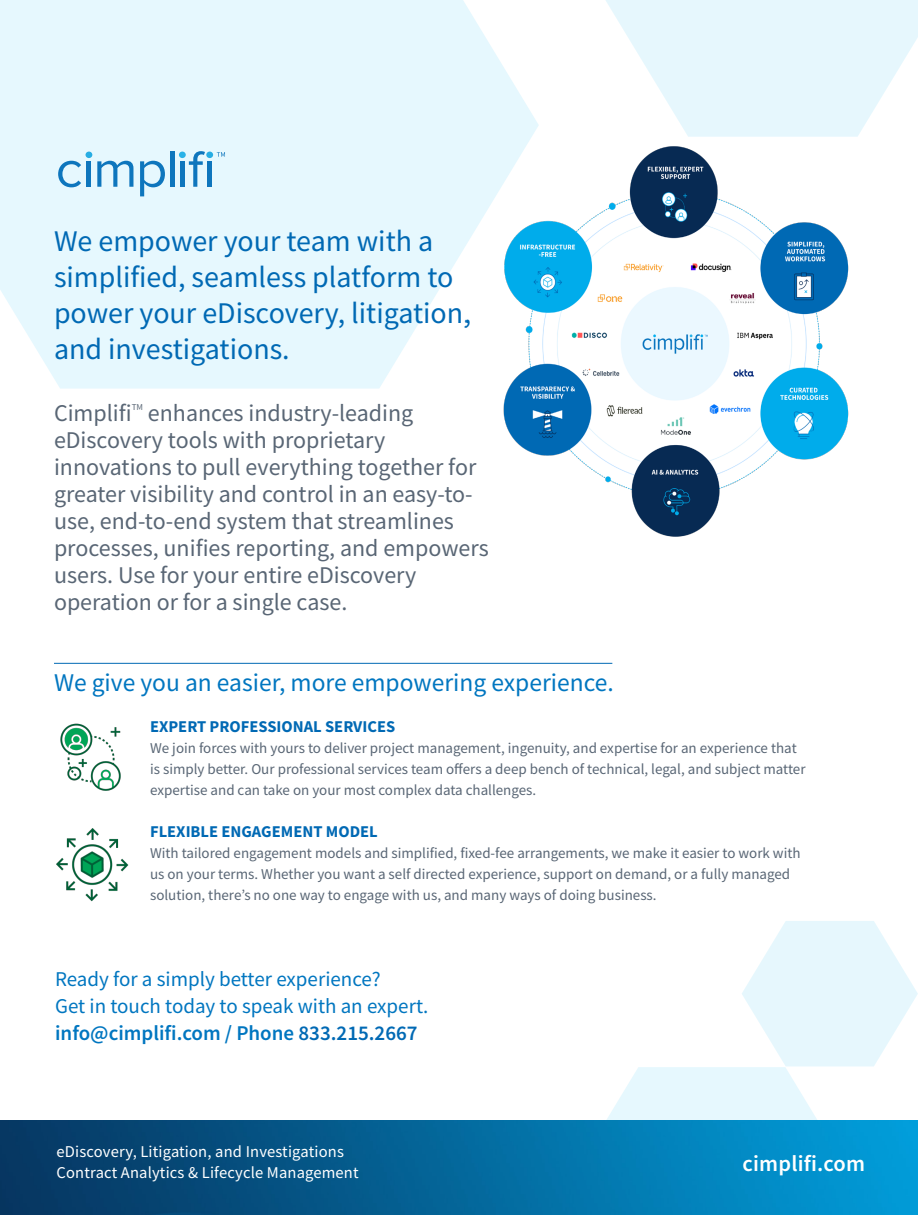
<style>
.page{position:relative;width:918px;height:1215px;background:#fff}
.page>*{position:absolute;margin:0;border:0;box-sizing:border-box;transform-origin:0 0}
.t1{font:30px/36px "Source Sans Pro";color:#0069b4}
.t2{font:25.5px "Source Sans Pro";color:#0076c0}
.t3{font:24px/27px "Source Sans Pro";color:#596675}
.t4{font:600 22.5px "Source Sans Pro";letter-spacing:.01em;color:#fff}
.t5{font:21px/27px "Source Sans Pro";color:#0076c0}
.t6{font:600 21px "Source Sans Pro";color:#0076c0}
.t7{font:16.5px "Source Sans Pro";letter-spacing:.01em;color:#fff}
.t8{font:700 16.5px "Source Sans Pro";color:#0069b4}
.t9{font:15px/21px "Source Sans Pro";color:#596675}
.t10{font:9px "Source Sans Pro";color:#596675}
.s1{color:#0069b4}
</style>
<div class="page">
<svg style="left:0;top:0;width:536px;height:389px;background:#e7f8fe"></svg>
<svg style="left:606px;top:0;width:312px;height:120px"></svg>
<img style="left:467px;top:120px;width:401px;height:417px">
<img style="left:56px;top:828px;width:73px;height:74px">
<img style="left:60px;top:723px;width:61px;height:68px">
<hr style="left:54px;top:663px;width:558px;height:1px;background:#0069b4">
<svg style="left:607px;top:921px;width:311px;height:199px"></svg>
<img style="left:0;top:1120px;width:918px;height:95px">
<div style="left:179px;top:152px;width:7px;height:6px;background:#29b2e7;border-radius:50%"></div>
<div style="left:206px;top:152px;width:7px;height:6px;background:#27ade3;border-radius:50%"></div>
<svg style="left:58px;top:152px;width:75px;height:35px;background:#a8d3eb"></svg>
<hr style="left:208px;top:161px;width:4px;height:26px;background:#0e76bd">
<svg style="left:189px;top:151px;width:16px;height:36px"></svg>
<hr style="left:180px;top:161px;width:4px;height:26px;background:#0e76bd">
<svg style="left:140px;top:161px;width:25px;height:35px"></svg>
<hr style="left:170px;top:152px;width:4px;height:35px;background:#0e76bd">
<svg style="left:217px;top:152px;width:8px;height:5px"></svg>
<p class="t1" style="left:54px;top:223px;width:418px">We empower your team with a simplified, seamless platform to power your eDiscovery, litigation, and investigations.</p>
<p class="t3" style="left:54px;top:399px;width:79px">Cimplifi</p>
<p class="t10" style="left:132px;top:401px;width:13px">TM</p>
<p class="t3" style="left:54px;top:399px;width:436px;text-indent:94px">enhances industry-leading eDiscovery tools with proprietary innovations to pull everything together for greater visibility and control in an easy-to&shy;use, end-to-end system that streamlines processes, unifies reporting, and empowers users. Use for your entire eDiscovery operation or for a single case.</p>
<p class="t2" style="left:54px;top:666px;width:561px">We give you an easier, more empowering experience.</p>
<p class="t8" style="left:150px;top:715px;width:247px">EXPERT PROFESSIONAL SERVICES</p>
<p class="t9" style="left:150px;top:737px;width:657px">We join forces with yours to deliver project management, ingenuity, and expertise for an experience that is simply better. Our professional services team offers a deep bench of technical, legal, and subject matter expertise and can take on your most complex data challenges.</p>
<p class="t8" style="left:150px;top:820px;width:229px">FLEXIBLE ENGAGEMENT MODEL</p>
<p class="t9" style="left:150px;top:842px;width:652px">With tailored engagement models and simplified, fixed-fee arrangements, we make it easier to work with us on your terms. Whether you want a self directed experience, support on demand, or a fully managed solution, there’s no one way to engage with us, and many ways of doing business.</p>
<p class="t5" style="left:55px;top:965px;width:375px">Ready for a simply better experience?<br>Get in touch today to speak with an expert.</p>
<p class="t6" style="left:55px;top:1019px;width:364px">info@cimplifi.com / Phone <span class="s1">833.215.2667</span></p>
<p class="t7" style="left:57px;top:1141px;width:289px">eDiscovery, Litigation, and Investigations</p>
<p class="t7" style="left:57px;top:1162px;width:304px">Contract Analytics &amp; Lifecycle Management</p>
<p class="t4" style="left:743px;top:1148px;width:124px">cimplifi.com</p>
</div>
